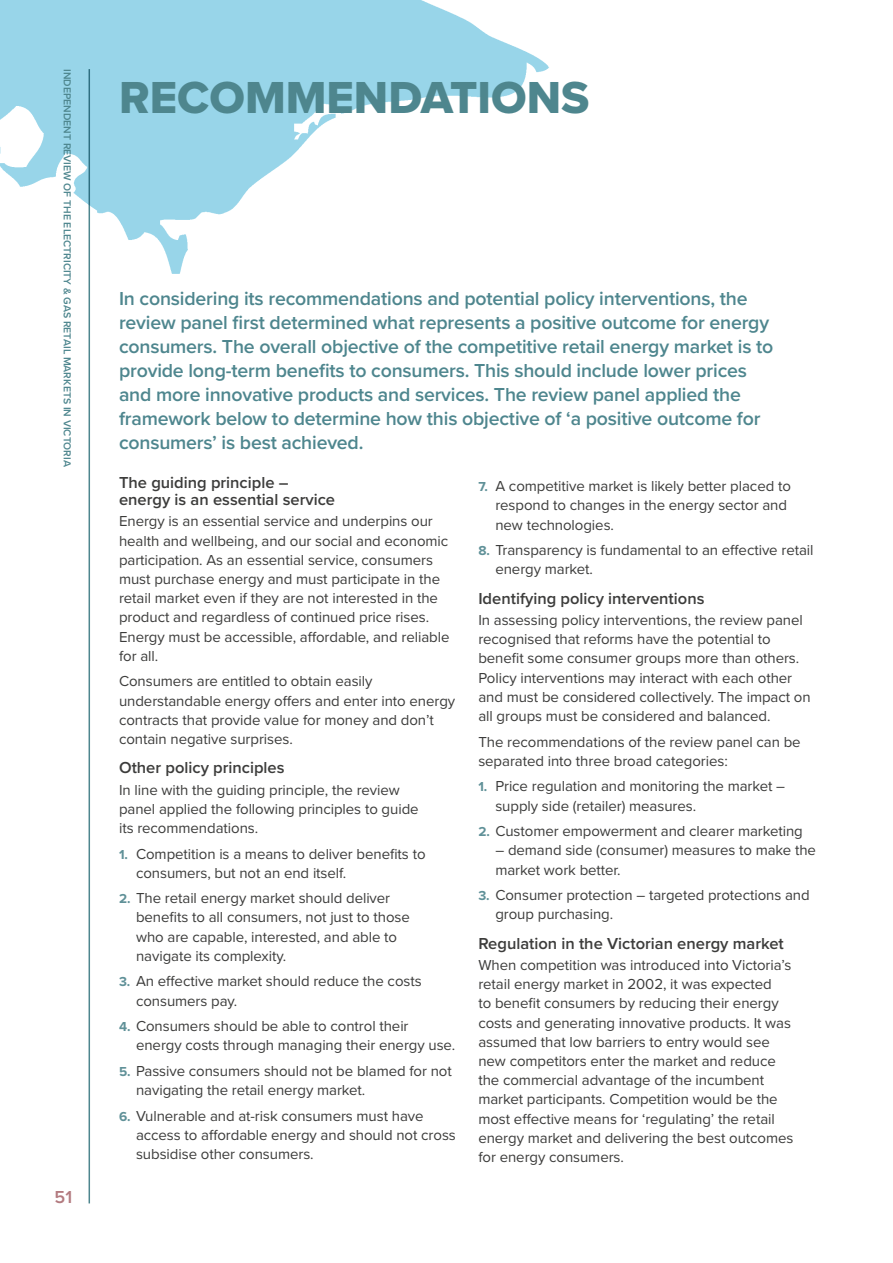
<style>
.page{position:relative;width:893px;height:1263px;background:#fff}
.page>*{position:absolute;margin:0;border:0;box-sizing:border-box;transform-origin:0 0}
.t1{font:46.5px "Proxima Nova Extrabld";color:#4e868e}
.t2{font:600 19.5px/24px "Proxima Nova";letter-spacing:-.01em;color:#4e868e}
.t3{font:600 18px "Proxima Nova";color:#b37b80}
.t4{font:600 16.5px/16.5px "Proxima Nova";color:#3c3c3b}
.t5{font:15px/19.2px "Proxima Nova";letter-spacing:-.005em;color:#3c3c3b}
.t6{font:600 10.5px "Proxima Nova";color:#4e868e}
.s1{font-weight:700;font-size:13.5px;color:#609198}
</style>
<div class="page">
<hr style="left:89px;top:69px;width:1px;height:1134px;background:#4e868e">
<img style="left:0;top:0;width:549px;height:286px">
<p class="t6" style="left:74px;top:69px;width:399px;rotate:90deg">INDEPENDENT REVIEW OF THE ELECTRICITY &amp; GAS RETAIL MARKETS IN VICTORIA</p>
<h1 class="t1" style="left:119px;top:70px;width:472px">RECOMMENDATIONS</h1>
<p class="t2" style="left:119px;top:287px;width:656px">In considering its recommendations and potential policy interventions, the review panel first determined what represents a positive outcome for energy consumers. The overall objective of the competitive retail energy market is to provide long-term benefits to consumers. This should include lower prices and more innovative products and services. The review panel applied the framework below to determine how this objective of ‘a positive outcome for consumers’ is best achieved.</p>
<p class="t4" style="left:119px;top:475px;width:218px">The guiding principle – energy is an essential service</p>
<p class="t5" style="left:119px;top:512px;width:332px">Energy is an essential service and underpins our health and wellbeing, and our social and economic participation. As an essential service, consumers must purchase energy and must participate in the retail market even if they are not interested in the product and regardless of continued price rises.<br>Energy must be accessible, affordable, and reliable for all.</p>
<p class="t5" style="left:119px;top:672px;width:338px">Consumers are entitled to obtain easily understandable energy offers and enter into energy contracts that provide value for money and don’t contain negative surprises.</p>
<p class="t4" style="left:119px;top:760px;width:167px">Other policy principles</p>
<p class="t5" style="left:119px;top:780px;width:301px">In line with the guiding principle, the review panel applied the following principles to guide its recommendations.</p>
<p class="t5" style="left:136px;top:844px;width:291px;text-indent:-17px"><span class="s1">1.</span> Competition is a means to deliver benefits to consumers, but not an end itself.</p>
<p class="t5" style="left:136px;top:889px;width:275px;text-indent:-17px"><span class="s1">2.</span> The retail energy market should deliver benefits to all consumers, not just to those who are capable, interested, and able to navigate its complexity.</p>
<p class="t5" style="left:136px;top:972px;width:287px;text-indent:-17px"><span class="s1">3.</span> An effective market should reduce the costs consumers pay.</p>
<p class="t5" style="left:136px;top:1017px;width:321px;text-indent:-17px"><span class="s1">4.</span> Consumers should be able to control their energy costs through managing their energy use.</p>
<p class="t5" style="left:136px;top:1062px;width:317px;text-indent:-17px"><span class="s1">5.</span> Passive consumers should not be blamed for not navigating the retail energy market.</p>
<p class="t5" style="left:136px;top:1106px;width:321px;text-indent:-17px"><span class="s1">6.</span> Vulnerable and at-risk consumers must have access to affordable energy and should not cross subsidise other consumers.</p>
<p class="t5" style="left:495px;top:477px;width:297px;text-indent:-17px"><span class="s1">7.</span> A competitive market is likely better placed to respond to changes in the energy sector and new technologies.</p>
<p class="t5" style="left:495px;top:541px;width:320px;text-indent:-17px"><span class="s1">8.</span> Transparency is fundamental to an effective retail energy market.</p>
<p class="t4" style="left:478px;top:590px;width:228px">Identifying policy interventions</p>
<p class="t5" style="left:478px;top:611px;width:334px">In assessing policy interventions, the review panel recognised that reforms have the potential to benefit some consumer groups more than others.<br>Policy interventions may interact with each other and must be considered collectively. The impact on all groups must be considered and balanced.</p>
<p class="t5" style="left:478px;top:732px;width:324px">The recommendations of the review panel can be separated into three broad categories:</p>
<p class="t5" style="left:495px;top:777px;width:291px;text-indent:-17px"><span class="s1">1.</span> Price regulation and monitoring the market – supply side (retailer) measures.</p>
<p class="t5" style="left:478px;top:822px;width:326px"><span class="s1">2.</span> Customer empowerment and clearer marketing</p>
<p class="t5" style="left:495px;top:841px;width:322px">– demand side (consumer) measures to make the market work better.</p>
<p class="t5" style="left:495px;top:886px;width:316px;text-indent:-17px"><span class="s1">3.</span> Consumer protection – targeted protections and group purchasing.</p>
<p class="t4" style="left:478px;top:935px;width:307px">Regulation in the Victorian energy market</p>
<p class="t5" style="left:478px;top:955px;width:317px">When competition was introduced into Victoria’s retail energy market in 2002, it was expected<br>to benefit consumers by reducing their energy costs and generating innovative products. It was assumed that low barriers to entry would see new competitors enter the market and reduce the commercial advantage of the incumbent market participants. Competition would be the most effective means for ‘regulating’ the retail energy market and delivering the best outcomes for energy consumers.</p>
<p class="t3" style="left:55px;top:1187px;width:19px">51</p>
</div>
